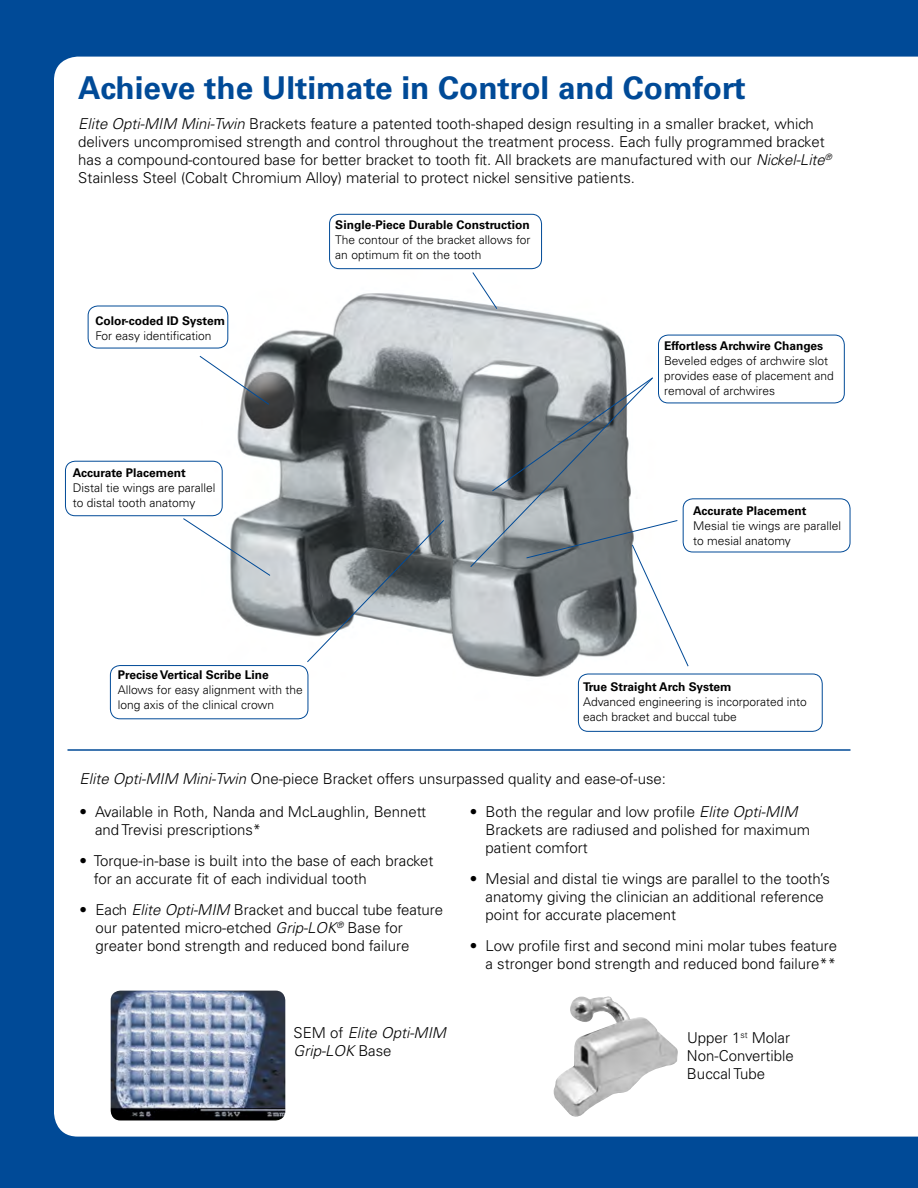
<style>
.page{position:relative;width:918px;height:1188px;background:#004a97}
.page>*{position:absolute;margin:0;border:0;box-sizing:border-box;transform-origin:0 0}
.t1{font:700 31.5px "Univers LT Std";color:#004a97}
.t2{font:300 15px/18px "Univers LT Std";color:#000}
.t3{font:italic 300 15px/18px "Univers LT Std";color:#000}
.t4{font:300 12px/15px "Univers LT Std";color:#000}
.t5{font:700 12px "Univers LT Std";color:#000}
.s1{font-style:italic}
.s2{font-style:normal}
</style>
<div class="page">
<div style="left:54px;top:57px;width:864px;height:1080px;background:#fff"></div>
<img style="left:201px;top:248px;width:482px;height:486px">
<div style="left:65px;top:461px;width:158px;height:55px;border:1px solid #004a97;border-radius:10px"></div>
<div style="left:578px;top:674px;width:245px;height:58px;border:1px solid #004a97;border-radius:10px"></div>
<div style="left:329px;top:214px;width:213px;height:55px;border:1px solid #004a97;border-radius:10px"></div>
<div style="left:110px;top:665px;width:198px;height:54px;border:1px solid #004a97;border-radius:10px"></div>
<svg style="left:472px;top:271px;width:26px;height:39px"></svg>
<div style="left:683px;top:498px;width:167px;height:54px;border:1px solid #004a97;border-radius:10px"></div>
<svg style="left:306px;top:519px;width:139px;height:144px;background:#8c9193"></svg>
<svg style="left:182px;top:518px;width:89px;height:58px;background:#dadee1"></svg>
<div style="left:658px;top:335px;width:187px;height:68px;border:1px solid #004a97;border-radius:10px"></div>
<svg style="left:470px;top:377px;width:219px;height:290px;background:#a3a8ab"></svg>
<img style="left:111px;top:991px;width:174px;height:129px">
<hr style="left:68px;top:749px;width:782px;height:2px;background:#004a97">
<svg style="left:199px;top:355px;width:71px;height:50px;background:#d0d2d4"></svg>
<div style="left:88px;top:306px;width:140px;height:42px;border:1px solid #004a97;border-radius:10px"></div>
<img style="left:553px;top:994px;width:125px;height:127px">
<h1 class="t1" style="left:78px;top:70px;width:669px">Achieve the Ultimate in Control and Comfort</h1>
<p class="t2" style="left:78px;top:115px;width:755px"><span class="s1">Elite Opti-MIM Mini-Twin</span> Brackets feature a patented tooth-shaped design resulting in a smaller bracket, which delivers uncompromised strength and control throughout the treatment process. Each fully programmed bracket has a compound-contoured base for better bracket to tooth fit. All brackets are manufactured with our <span class="s1">Nickel-Lite</span><sup>® </sup>Stainless Steel (Cobalt Chromium Alloy) material to protect nickel sensitive patients.</p>
<p class="t5" style="left:95px;top:313px;width:131px">Color-coded ID System</p>
<p class="t4" style="left:95px;top:328px;width:118px">For easy identification</p>
<p class="t5" style="left:73px;top:466px;width:115px">Accurate Placement</p>
<p class="t4" style="left:73px;top:481px;width:144px">Distal tie wings are parallel to distal tooth anatomy</p>
<p class="t5" style="left:335px;top:217px;width:196px">Single-Piece Durable Construction</p>
<p class="t4" style="left:335px;top:232px;width:197px">The contour of the bracket allows for an optimum fit on the tooth</p>
<p class="t5" style="left:118px;top:668px;width:153px">Precise Vertical Scribe Line</p>
<p class="t4" style="left:118px;top:682px;width:186px">Allows for easy alignment with the long axis of the clinical crown</p>
<p class="t5" style="left:664px;top:339px;width:161px">Effortless Archwire Changes</p>
<p class="t4" style="left:664px;top:353px;width:171px">Beveled edges of archwire slot provides ease of placement and removal of archwires</p>
<p class="t5" style="left:693px;top:504px;width:115px">Accurate Placement</p>
<p class="t4" style="left:693px;top:518px;width:150px">Mesial tie wings are parallel to mesial anatomy</p>
<p class="t5" style="left:583px;top:680px;width:150px">True Straight Arch System</p>
<p class="t4" style="left:583px;top:694px;width:225px">Advanced engineering is incorporated into each bracket and buccal tube</p>
<p class="t2" style="left:80px;top:770px;width:588px"><span class="s1">Elite Opti-MIM Mini-Twin</span> One-piece Bracket offers unsurpassed quality and ease-of-use:</p>
<p class="t2" style="left:95px;top:803px;width:332px;text-indent:-15px">• Available in Roth, Nanda and McLaughlin, Bennett and Trevisi prescriptions*</p>
<p class="t2" style="left:94px;top:851px;width:341px;text-indent:-14px">• Torque-in-base is built into the base of each bracket for an accurate fit of each individual tooth</p>
<p class="t2" style="left:95px;top:900px;width:349px;text-indent:-16px">• Each <span class="s1">Elite Opti-MIM</span> Bracket and buccal tube feature our patented micro-etched <span class="s1">Grip-LOK</span><sup>®</sup> Base for greater bond strength and reduced bond failure</p>
<p class="t2" style="left:486px;top:803px;width:326px;text-indent:-16px">• Both the regular and low profile <span class="s1">Elite Opti-MIM<br></span>Brackets are radiused and polished for maximum patient comfort</p>
<p class="t2" style="left:486px;top:869px;width:346px;text-indent:-16px">• Mesial and distal tie wings are parallel to the tooth’s anatomy giving the clinician an additional reference point for accurate placement</p>
<p class="t2" style="left:470px;top:936px;width:369px;text-align:right">• Low profile first and second mini molar tubes feature a stronger bond strength and reduced bond failure**</p>
<p class="t3" style="left:294px;top:1024px;width:154px"><span class="s2">SEM of</span> Elite Opti-MIM<br>Grip-LOK <span class="s2">Base</span></p>
<p class="t2" style="left:687px;top:1029px;width:108px">Upper 1<sup>st</sup> Molar<br>Non-Convertible<br>Buccal Tube</p>
</div>
